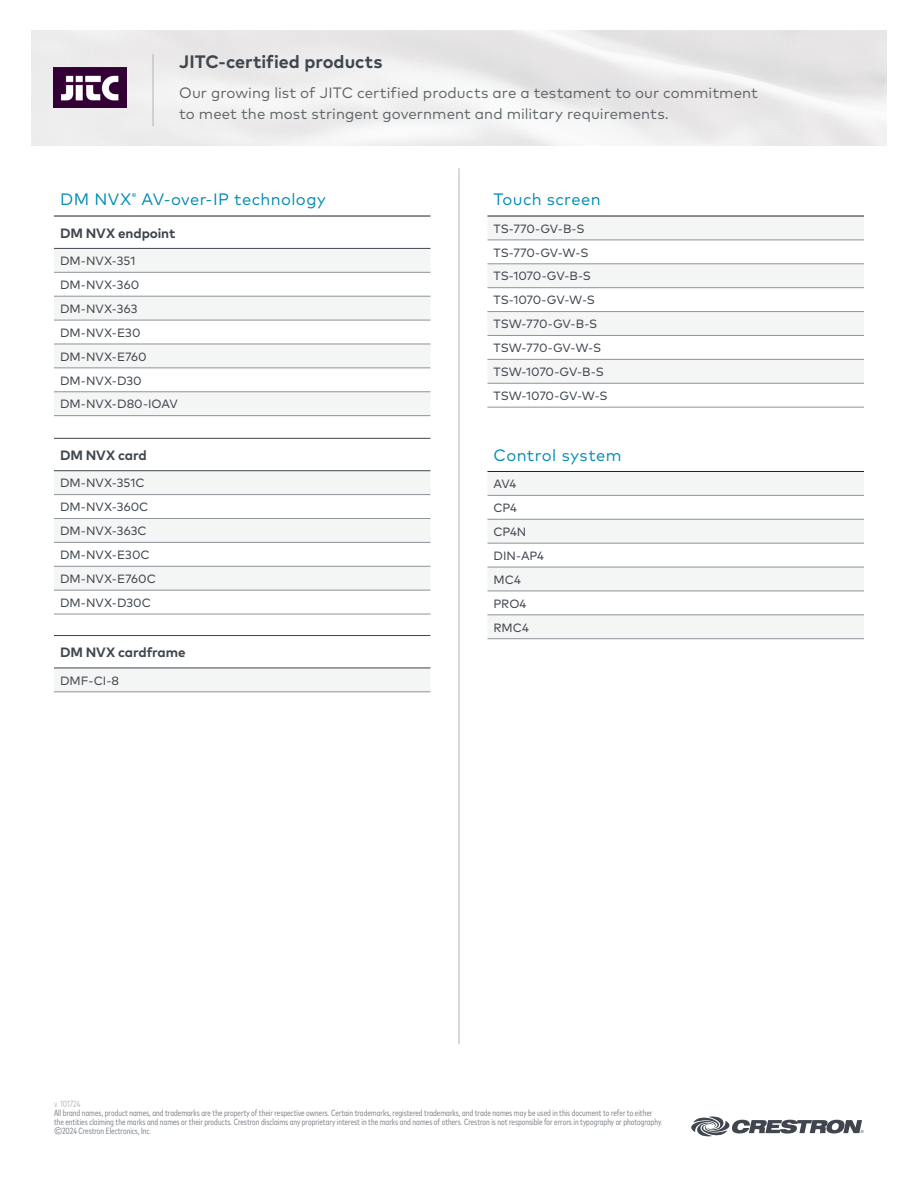
<style>
.page{position:relative;width:918px;height:1188px;background:#fff}
.page>*{position:absolute;margin:0;border:0;box-sizing:border-box;transform-origin:0 0}
.t1{font:700 18px "Mark Pro";color:#3f464d}
.Sub_Title{font:16.5px "Mark Pro";letter-spacing:.025em;color:#008bb3}
.Body_Copy{font:15px/21px "Mark Pro";color:#5d6367}
.t2{font:700 13.5px "Mark Pro";letter-spacing:-.01em;color:#3f464d}
.Body_Copy-2{font:12px "Mark Pro";color:#3f464d}
.t3{font:condensed 9px/9px "Mark Pro";color:#7c8188}
.t4{font:condensed 9px "Mark Pro";color:#b4b7bc}
</style>
<div class="page">
<img style="left:32px;top:31px;width:855px;height:115px">
<img style="left:54px;top:68px;width:73px;height:39px">
<hr style="left:153px;top:54px;width:1px;height:72px;background:#b2b4b5">
<svg style="left:691px;top:1116px;width:173px;height:21px"></svg>
<hr style="left:459px;top:168px;width:1px;height:876px;background:#b2b4b5">
<svg style="left:54px;top:249px;width:376px;height:443px"></svg>
<hr style="left:54px;top:216px;width:376px;height:1px;background:#231f20">
<hr style="left:54px;top:272px;width:376px;height:1px;background:#8e9299">
<hr style="left:54px;top:296px;width:376px;height:1px;background:#8e9299">
<hr style="left:54px;top:320px;width:376px;height:1px;background:#8e9299">
<hr style="left:54px;top:344px;width:376px;height:1px;background:#8e9299">
<hr style="left:54px;top:368px;width:376px;height:1px;background:#8e9299">
<hr style="left:54px;top:392px;width:376px;height:1px;background:#8e9299">
<hr style="left:54px;top:415px;width:376px;height:1px;background:#8e9299">
<hr style="left:54px;top:692px;width:376px;height:1px;background:#8e9299">
<hr style="left:54px;top:248px;width:376px;height:1px;background:#3f464d">
<hr style="left:54px;top:438px;width:376px;height:1px;background:#3f464d">
<hr style="left:54px;top:470px;width:376px;height:1px;background:#3f464d">
<hr style="left:54px;top:635px;width:376px;height:1px;background:#3f464d">
<hr style="left:54px;top:494px;width:376px;height:1px;background:#8e9299">
<hr style="left:54px;top:518px;width:376px;height:1px;background:#8e9299">
<hr style="left:54px;top:542px;width:376px;height:1px;background:#8e9299">
<hr style="left:54px;top:566px;width:376px;height:1px;background:#8e9299">
<hr style="left:54px;top:590px;width:376px;height:1px;background:#8e9299">
<hr style="left:54px;top:614px;width:376px;height:1px;background:#8e9299">
<hr style="left:54px;top:668px;width:376px;height:1px;background:#3f464d">
<svg style="left:488px;top:217px;width:376px;height:166px;fill:#f4f5f5"></svg>
<hr style="left:488px;top:216px;width:376px;height:1px;background:#231f20">
<hr style="left:488px;top:240px;width:376px;height:1px;background:#8e9299">
<hr style="left:488px;top:264px;width:376px;height:1px;background:#8e9299">
<hr style="left:488px;top:287px;width:376px;height:1px;background:#8e9299">
<hr style="left:488px;top:311px;width:376px;height:1px;background:#8e9299">
<hr style="left:488px;top:335px;width:376px;height:1px;background:#8e9299">
<hr style="left:488px;top:359px;width:376px;height:1px;background:#8e9299">
<hr style="left:488px;top:383px;width:376px;height:1px;background:#8e9299">
<hr style="left:488px;top:407px;width:376px;height:1px;background:#8e9299">
<svg style="left:488px;top:472px;width:376px;height:166px;fill:#f4f5f5"></svg>
<hr style="left:488px;top:471px;width:376px;height:1px;background:#231f20">
<hr style="left:488px;top:495px;width:376px;height:1px;background:#8e9299">
<hr style="left:488px;top:519px;width:376px;height:1px;background:#8e9299">
<hr style="left:488px;top:543px;width:376px;height:1px;background:#8e9299">
<hr style="left:488px;top:567px;width:376px;height:1px;background:#8e9299">
<hr style="left:488px;top:591px;width:376px;height:1px;background:#8e9299">
<hr style="left:488px;top:615px;width:376px;height:1px;background:#8e9299">
<hr style="left:488px;top:638px;width:376px;height:1px;background:#8e9299">
<p class="t1" style="left:179px;top:48px;width:205px">JITC-certified products</p>
<p class="Body_Copy" style="left:179px;top:81px;width:580px">Our growing list of JITC certified products are a testament to our commitment to meet the most stringent government and military requirements.</p>
<p class="Sub_Title" style="left:60px;top:187px;width:267px">DM NVX<sup>®</sup> AV-over-IP technology</p>
<p class="t2" style="left:60px;top:223px;width:117px">DM NVX endpoint</p>
<p class="Body_Copy-2" style="left:60px;top:252px;width:77px">DM-NVX-351</p>
<p class="Body_Copy-2" style="left:60px;top:276px;width:81px">DM-NVX-360</p>
<p class="Body_Copy-2" style="left:60px;top:300px;width:79px">DM-NVX-363</p>
<p class="Body_Copy-2" style="left:60px;top:324px;width:82px">DM-NVX-E30</p>
<p class="Body_Copy-2" style="left:60px;top:347px;width:88px">DM-NVX-E760</p>
<p class="Body_Copy-2" style="left:60px;top:371px;width:83px">DM-NVX-D30</p>
<p class="Body_Copy-2" style="left:60px;top:395px;width:119px">DM-NVX-D80-IOAV</p>
<p class="t2" style="left:60px;top:445px;width:88px">DM NVX card</p>
<p class="Body_Copy-2" style="left:60px;top:474px;width:86px">DM-NVX-351C</p>
<p class="Body_Copy-2" style="left:60px;top:498px;width:90px">DM-NVX-360C</p>
<p class="Body_Copy-2" style="left:60px;top:522px;width:88px">DM-NVX-363C</p>
<p class="Body_Copy-2" style="left:60px;top:546px;width:91px">DM-NVX-E30C</p>
<p class="Body_Copy-2" style="left:60px;top:570px;width:97px">DM-NVX-E760C</p>
<p class="Body_Copy-2" style="left:60px;top:594px;width:92px">DM-NVX-D30C</p>
<p class="t2" style="left:60px;top:642px;width:127px">DM NVX cardframe</p>
<p class="Body_Copy-2" style="left:60px;top:671px;width:61px">DMF-CI-8</p>
<p class="Sub_Title" style="left:494px;top:187px;width:109px">Touch screen</p>
<p class="Body_Copy-2" style="left:494px;top:219px;width:93px">TS-770-GV-B-S</p>
<p class="Body_Copy-2" style="left:494px;top:243px;width:96px">TS-770-GV-W-S</p>
<p class="Body_Copy-2" style="left:494px;top:267px;width:99px">TS-1070-GV-B-S</p>
<p class="Body_Copy-2" style="left:494px;top:291px;width:103px">TS-1070-GV-W-S</p>
<p class="Body_Copy-2" style="left:494px;top:315px;width:105px">TSW-770-GV-B-S</p>
<p class="Body_Copy-2" style="left:494px;top:339px;width:109px">TSW-770-GV-W-S</p>
<p class="Body_Copy-2" style="left:494px;top:363px;width:112px">TSW-1070-GV-B-S</p>
<p class="Body_Copy-2" style="left:494px;top:387px;width:116px">TSW-1070-GV-W-S</p>
<p class="Sub_Title" style="left:494px;top:442px;width:129px">Control system</p>
<p class="Body_Copy-2" style="left:494px;top:475px;width:24px">AV4</p>
<p class="Body_Copy-2" style="left:494px;top:499px;width:25px">CP4</p>
<p class="Body_Copy-2" style="left:494px;top:523px;width:34px">CP4N</p>
<p class="Body_Copy-2" style="left:494px;top:547px;width:52px">DIN-AP4</p>
<p class="Body_Copy-2" style="left:494px;top:570px;width:29px">MC4</p>
<p class="Body_Copy-2" style="left:494px;top:594px;width:34px">PRO4</p>
<p class="Body_Copy-2" style="left:494px;top:618px;width:37px">RMC4</p>
<p class="t4" style="left:54px;top:1097px;width:28px">v. 101724</p>
<p class="t3" style="left:54px;top:1108px;width:610px">All brand names, product names, and trademarks are the property of their respective owners. Certain trademarks, registered trademarks, and trade names may be used in this document to refer to either the entities claiming the marks and names or their products. Crestron disclaims any proprietary interest in the marks and names of others. Crestron is not responsible for errors in typography or photography. ©2024 Crestron Electronics, Inc.</p>
</div>
